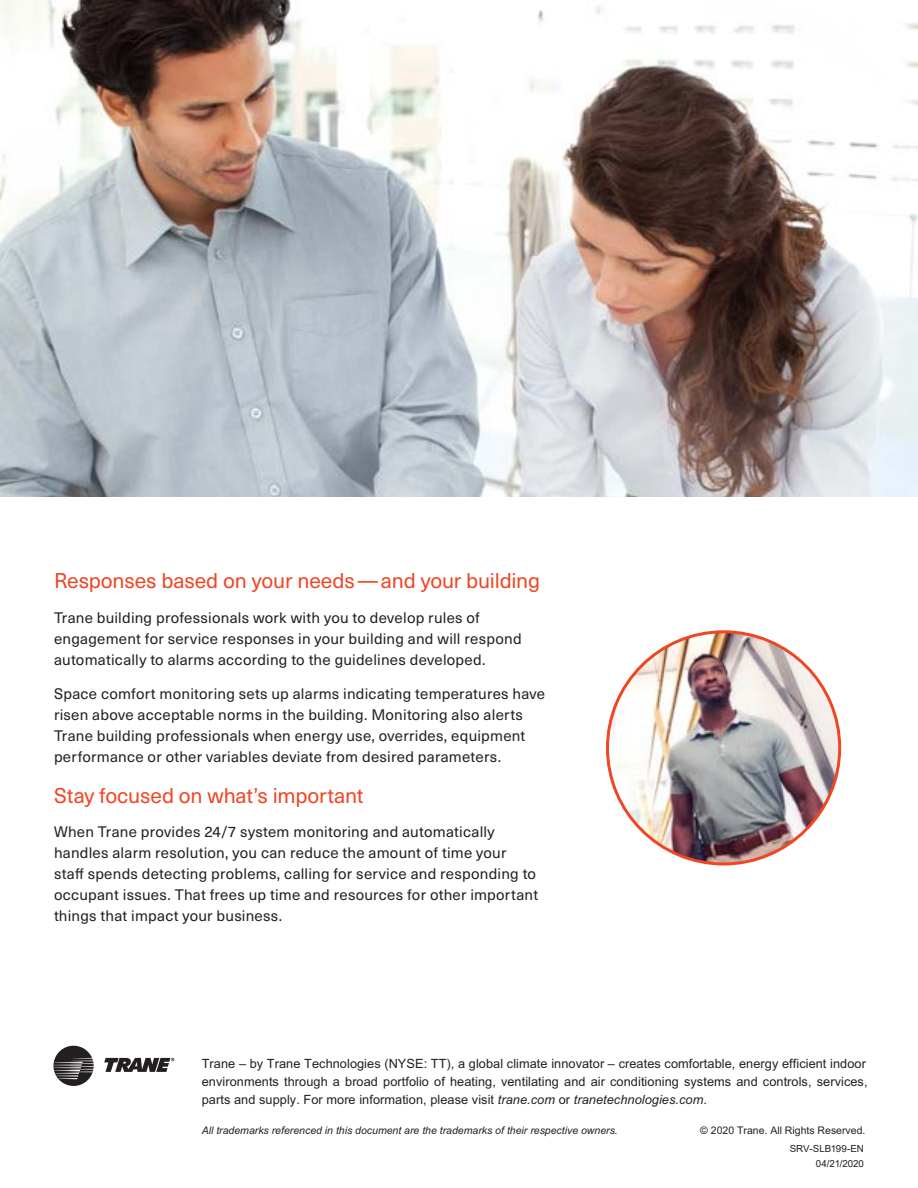
<style>
.page{position:relative;width:918px;height:1188px;background:#fff}
.page>*{position:absolute;margin:0;border:0;box-sizing:border-box;transform-origin:0 0}
.t1{font:21px "Neue Haas Unica W1 G";letter-spacing:-.01em;color:#ef4623}
.t2{font:15px/21px "Neue Haas Unica W1 G";letter-spacing:.015em;color:#231f20}
.t3{font:12.75px/18px "Arial";letter-spacing:.005em;color:#231f20}
.t4{font:italic 10.5px "Arial";color:#231f20}
.t5{font:10.5px "Arial";color:#231f20}
.t6{font:9.75px/15px "Arial";letter-spacing:-.005em;color:#231f20;text-align:right}
.s1{font-style:italic}
</style>
<div class="page">
<svg style="left:53px;top:1046px;width:41px;height:40px"></svg>
<svg style="left:104px;top:1058px;width:70px;height:14px"></svg>
<img style="left:608px;top:632px;width:232px;height:232px;border-radius:116px">
<img style="left:0;top:0;width:918px;height:497px">
<h1 class="t1" style="left:54px;top:565px;width:488px">Responses based on your needs—and your building</h1>
<p class="t2" style="left:54px;top:606px;width:469px">Trane building professionals work with you to develop rules of engagement for service responses in your building and will respond automatically to alarms according to the guidelines developed.</p>
<p class="t2" style="left:54px;top:683px;width:493px">Space comfort monitoring sets up alarms indicating temperatures have risen above acceptable norms in the building. Monitoring also alerts Trane building professionals when energy use, overrides, equipment performance or other variables deviate from desired parameters.</p>
<h1 class="t1" style="left:54px;top:780px;width:311px">Stay focused on what’s important</h1>
<p class="t2" style="left:54px;top:821px;width:486px">When Trane provides 24/7 system monitoring and automatically handles alarm resolution, you can reduce the amount of time your staff spends detecting problems, calling for service and responding to occupant issues. That frees up time and resources for other important things that impact your business.</p>
<p class="t3" style="left:202px;top:1054px;width:667px">Trane – by Trane Technologies (NYSE: TT), a global climate innovator – creates comfortable, energy efficient indoor environments through a broad portfolio of heating, ventilating and air conditioning systems and controls, services, parts and supply. For more information, please visit <span class="s1">trane.com</span> or <span class="s1">tranetechnologies.com</span>.</p>
<p class="t4" style="left:202px;top:1124px;width:418px">All trademarks referenced in this document are the trademarks of their respective owners.</p>
<p class="t5" style="left:700px;top:1123px;width:167px">© 2020 Trane. All Rights Reserved.</p>
<p class="t6" style="left:790px;top:1141px;width:76px">SRV-SLB199-EN<br>04/21/2020</p>
</div>
